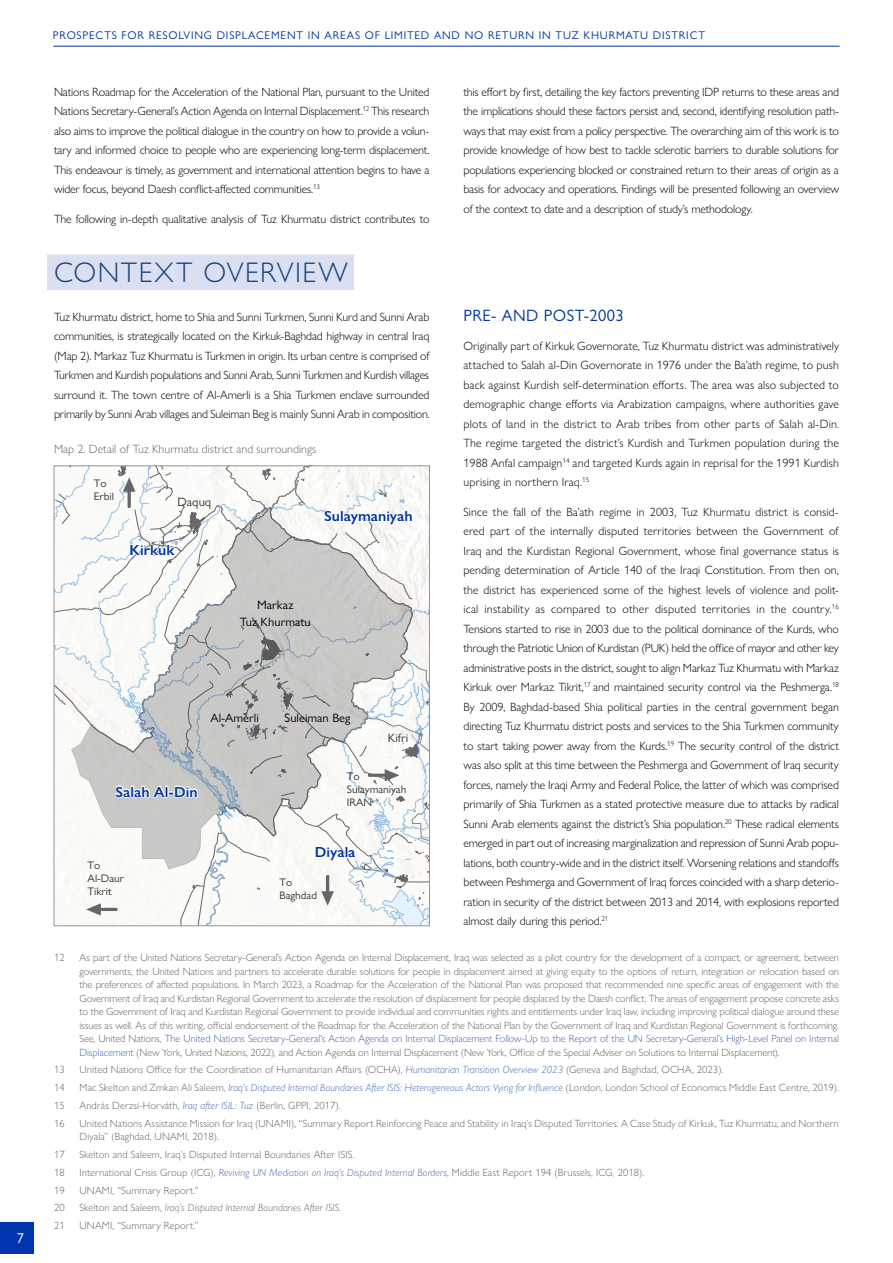
<style>
.page{position:relative;width:893px;height:1263px;background:#fff}
.page>*{position:absolute;margin:0;border:0;box-sizing:border-box;transform-origin:0 0}
.t1{font:300 28.5px "Gill Sans Nova";letter-spacing:.05em;color:#1b447a}
.t2{font:16.5px "Gill Sans Nova";letter-spacing:.025em;color:#0033a1}
.t3{font:600 14.7px "Gill Sans Nova";color:#0033a0}
.t4{font:14.25px "Gill Sans Nova";color:#fff}
.t5{font:12.15px/17.5px "Gill Sans Nova";color:#000;text-align:center}
.t6{font:12.15px "Gill Sans Nova";color:#303030}
.t7{font:300 12px/19.5px "Gill Sans Nova";letter-spacing:-.015em;color:#000;text-align:justify}
.t8{font:300 12px "Gill Sans Nova";color:#636466}
.t9{font:11.25px "Gill Sans Nova";letter-spacing:.07em;color:#0033a1}
.t10{font:10.95px/13.2px "Gill Sans Nova";color:#303030}
.t11{font:300 10.5px/13.5px "Gill Sans Nova";letter-spacing:.01em;color:#636466;text-align:justify}
.t12{font:italic 300 10.5px "Gill Sans Nova";letter-spacing:.01em;color:#636466}
.s1{color:#4367b1}
.s2{font-style:italic;color:#4367b1}
.s3{font-style:normal}
</style>
<div class="page">
<hr style="left:53px;top:46px;width:787px;height:1px;background:#0033a1">
<div style="left:0;top:1222px;width:33px;height:31px;background:#0035ad"></div>
<div style="left:47px;top:255px;width:307px;height:35px;background:#dae0f1"></div>
<svg style="left:56px;top:468px;width:372px;height:456px"></svg>
<p class="t4" style="left:17px;top:1230px;width:9px">7</p>
<p class="t9" style="left:53px;top:28px;width:653px">PROSPECTS FOR RESOLVING DISPLACEMENT IN AREAS OF LIMITED AND NO RETURN IN TUZ KHURMATU DISTRICT</p>
<p class="t7" style="left:54px;top:82px;width:377px">Nations Roadmap for the Acceleration of the National Plan, pursuant to the United Nations Secretary-General’s Action Agenda on Internal Displacement.<sup>12</sup> This research also aims to improve the political dialogue in the country on how to provide a volun&shy;tary and informed choice to people who are experiencing long-term displacement.<br>This endeavour is timely, as government and international attention begins to have a wider focus, beyond Daesh conflict-affected communities.<sup>13</sup></p>
<p class="t7" style="left:54px;top:209px;width:377px">The following in-depth qualitative analysis of Tuz Khurmatu district contributes to</p>
<h1 class="t1" style="left:54px;top:255px;width:295px">CONTEXT OVERVIEW</h1>
<p class="t7" style="left:54px;top:307px;width:377px">Tuz Khurmatu district, home to Shia and Sunni Turkmen, Sunni Kurd and Sunni Arab communities, is strategically located on the Kirkuk-Baghdad highway in central Iraq (Map 2). Markaz Tuz Khurmatu is Turkmen in origin. Its urban centre is comprised of Turkmen and Kurdish populations and Sunni Arab, Sunni Turkmen and Kurdish villages surround it. The town centre of Al-Amerli is a Shia Turkmen enclave surrounded primarily by Sunni Arab villages and Suleiman Beg is mainly Sunni Arab in composition.</p>
<p class="t8" style="left:54px;top:442px;width:264px">Map 2. Detail of Tuz Khurmatu district and surroundings</p>
<p class="t10" style="left:94px;top:476px;width:22px">To<br>Erbil</p>
<p class="t6" style="left:178px;top:494px;width:35px">Daquq</p>
<p class="t3" style="left:130px;top:541px;width:46px">Kirkuk</p>
<p class="t3" style="left:324px;top:507px;width:90px">Sulaymaniyah</p>
<p class="t5" style="left:240px;top:596px;width:72px">Markaz<br>Tuz Khurmatu</p>
<p class="t5" style="left:210px;top:709px;width:50px">Al-Amerli</p>
<p class="t5" style="left:285px;top:709px;width:67px">Suleiman Beg</p>
<p class="t3" style="left:115px;top:782px;width:84px">Salah Al-Din</p>
<p class="t10" style="left:88px;top:858px;width:38px">To<br>Al-Daur<br>Tikrit</p>
<p class="t6" style="left:388px;top:730px;width:22px">Kifri</p>
<p class="t10" style="left:347px;top:769px;width:61px">To<br>Sulaymaniyah<br>IRAN</p>
<p class="t3" style="left:315px;top:843px;width:42px">Diyala</p>
<p class="t10" style="left:280px;top:876px;width:39px">To<br>Baghdad</p>
<p class="t7" style="left:463px;top:82px;width:377px">this effort by first, detailing the key factors preventing IDP returns to these areas and the implications should these factors persist and, second, identifying resolution path&shy;ways that may exist from a policy perspective. The overarching aim of this work is to provide knowledge of how best to tackle sclerotic barriers to durable solutions for populations experiencing blocked or constrained return to their areas of origin as a basis for advocacy and operations. Findings will be presented following an overview of the context to date and a description of study’s methodology.</p>
<h2 class="t2" style="left:463px;top:305px;width:162px">PRE- AND POST-2003</h2>
<p class="t7" style="left:463px;top:336px;width:377px">Originally part of Kirkuk Governorate, Tuz Khurmatu district was administratively attached to Salah al-Din Governorate in 1976 under the Ba’ath regime, to push back against Kurdish self-determination efforts. The area was also subjected to demographic change efforts via Arabization campaigns, where authorities gave plots of land in the district to Arab tribes from other parts of Salah al-Din.<br>The regime targeted the district’s Kurdish and Turkmen population during the 1988 Anfal campaign<sup>14</sup> and targeted Kurds again in reprisal for the 1991 Kurdish uprising in northern Iraq.<sup>15</sup></p>
<p class="t7" style="left:463px;top:502px;width:377px">Since the fall of the Ba’ath regime in 2003, Tuz Khurmatu district is consid&shy;ered part of the internally disputed territories between the Government of Iraq and the Kurdistan Regional Government, whose final governance status is pending determination of Article 140 of the Iraqi Constitution. From then on, the district has experienced some of the highest levels of violence and polit&shy;ical instability as compared to other disputed territories in the country.<sup>16<br></sup>Tensions started to rise in 2003 due to the political dominance of the Kurds, who through the Patriotic Union of Kurdistan (PUK) held the office of mayor and other key administrative posts in the district, sought to align Markaz Tuz Khurmatu with Markaz Kirkuk over Markaz Tikrit,<sup>17</sup> and maintained security control via the Peshmerga.<sup>18<br></sup>By 2009, Baghdad-based Shia political parties in the central government began directing Tuz Khurmatu district posts and services to the Shia Turkmen community to start taking power away from the Kurds.<sup>19</sup> The security control of the district was also split at this time between the Peshmerga and Government of Iraq security forces, namely the Iraqi Army and Federal Police, the latter of which was comprised primarily of Shia Turkmen as a stated protective measure due to attacks by radical Sunni Arab elements against the district’s Shia population.<sup>20</sup> These radical elements emerged in part out of increasing marginalization and repression of Sunni Arab popu&shy;lations, both country-wide and in the district itself. Worsening relations and standoffs between Peshmerga and Government of Iraq forces coincided with a sharp deterio&shy;ration in security of the district between 2013 and 2014, with explosions reported almost daily during this period.<sup>21</sup></p>
<p class="t11" style="left:54px;top:951px;width:12px">12</p>
<p class="t11" style="left:80px;top:951px;width:761px">As part of the United Nations Secretary-General’s Action Agenda on Internal Displacement, Iraq was selected as a pilot country for the development of a compact, or agreement, between governments, the United Nations and partners to accelerate durable solutions for people in displacement aimed at giving equity to the options of return, integration or relocation based on the preferences of affected populations. In March 2023, a Roadmap for the Acceleration of the National Plan was proposed that recommended nine specific areas of engagement with the Government of Iraq and Kurdistan Regional Government to accelerate the resolution of displacement for people displaced by the Daesh conflict. The areas of engagement propose concrete asks to the Government of Iraq and Kurdistan Regional Government to provide individual and communities rights and entitlements under Iraq law, including improving political dialogue around these issues as well. As of this writing, official endorsement of the Roadmap for the Acceleration of the National Plan by the Government of Iraq and Kurdistan Regional Government is forthcoming.<br>See, United Nations, <span class="s1">The United Nations Secretary-General’s Action Agenda on Internal Displacement Follow-Up to the Report of the UN Secretary-General’s High-Level Panel on Internal Displacement</span> (New York, United Nations, 2022), and Action Agenda on Internal Displacement (New York, Office of the Special Adviser on Solutions to Internal Displacement).</p>
<p class="t11" style="left:54px;top:1063px;width:12px">13</p>
<p class="t11" style="left:80px;top:1063px;width:645px">United Nations Office for the Coordination of Humanitarian Affairs (OCHA), <span class="s2">Humanitarian Transition Overview 2023</span> (Geneva and Baghdad, OCHA, 2023).</p>
<p class="t11" style="left:54px;top:1081px;width:12px">14</p>
<p class="t11" style="left:80px;top:1081px;width:761px">Mac Skelton and Zmkan Ali Saleem, <span class="s2">Iraq’s Disputed Internal Boundaries After ISIS: Heterogeneous Actors Vying for Influence</span> (London, London School of Economics Middle East Centre, 2019).</p>
<p class="t11" style="left:54px;top:1098px;width:12px">15</p>
<p class="t11" style="left:80px;top:1098px;width:263px">András Derzsi-Horváth, <span class="s2">Iraq after ISIL: Tuz</span> (Berlin, GPPI, 2017).</p>
<p class="t11" style="left:54px;top:1116px;width:12px">16</p>
<p class="t11" style="left:80px;top:1116px;width:761px">United Nations Assistance Mission for Iraq (UNAMI), “Summary Report Reinforcing Peace and Stability in Iraq’s Disputed Territories: A Case Study of Kirkuk, Tuz Khurmatu, and Northern<br>Diyala” (Baghdad, UNAMI, 2018).</p>
<p class="t11" style="left:54px;top:1147px;width:12px">17</p>
<p class="t11" style="left:80px;top:1147px;width:277px">Skelton and Saleem, Iraq’s Disputed Internal Boundaries After ISIS.</p>
<p class="t11" style="left:54px;top:1165px;width:12px">18</p>
<p class="t11" style="left:80px;top:1165px;width:566px">International Crisis Group (ICG), <span class="s2">Reviving UN Mediation on Iraq’s Disputed Internal Borders</span>, Middle East Report 194 (Brussels, ICG, 2018).</p>
<p class="t11" style="left:54px;top:1183px;width:12px">19</p>
<p class="t11" style="left:80px;top:1183px;width:121px">UNAMI, “Summary Report.”</p>
<p class="t11" style="left:54px;top:1201px;width:12px">20</p>
<p class="t12" style="left:80px;top:1201px;width:263px"><span class="s3">Skelton and Saleem,</span> Iraq’s Disputed Internal Boundaries After ISIS<span class="s3">.</span></p>
<p class="t11" style="left:54px;top:1218px;width:12px">21</p>
<p class="t11" style="left:80px;top:1218px;width:121px">UNAMI, “Summary Report.”</p>
</div>
